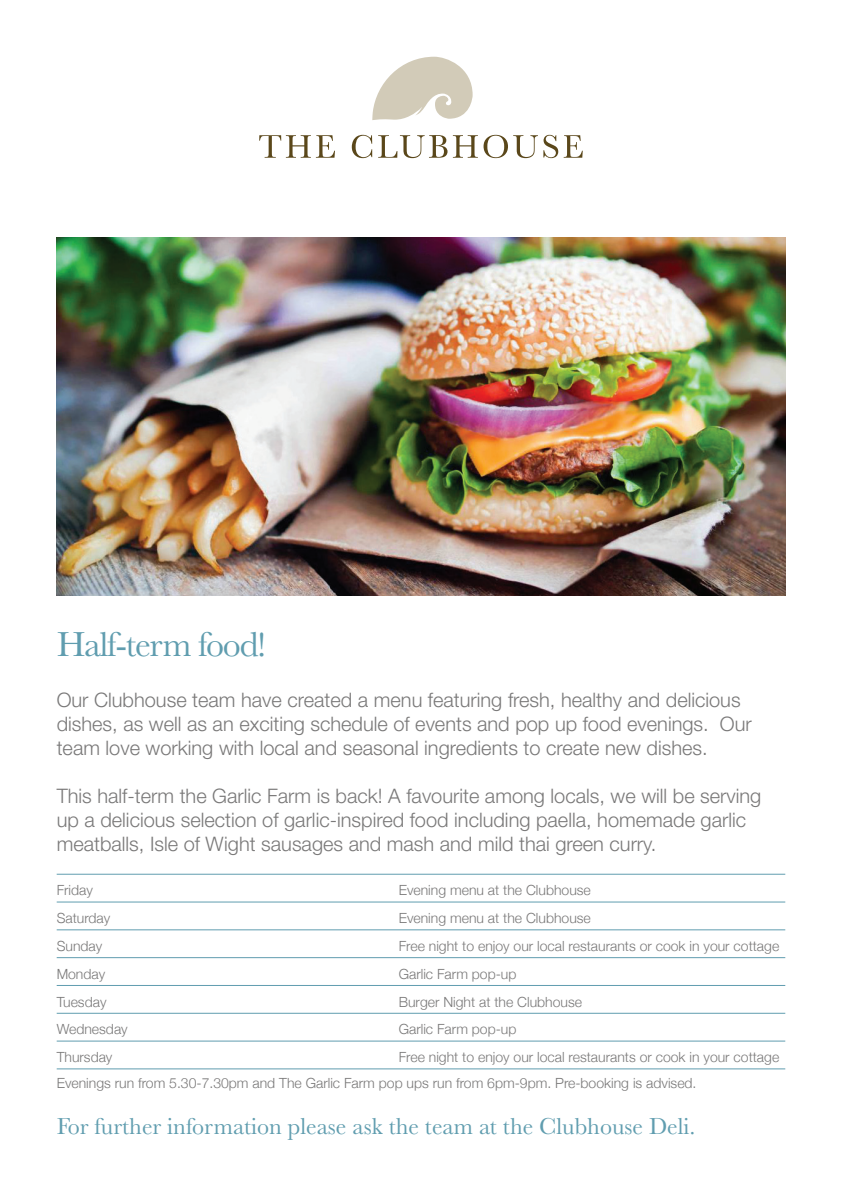
<style>
.page{position:relative;width:842px;height:1191px;background:#fff}
.page>*{position:absolute;margin:0;border:0;box-sizing:border-box;transform-origin:0 0}
.t1{font:36px "Baskerville";letter-spacing:-.035em;color:#609daf}
.t2{font:24px "Baskerville";color:#609daf}
.t3{font:300 20px/24px "Helvetica Neue LT Pro";color:#797878}
.t4{font:300 14px/25.5px "Helvetica Neue";color:#797878}
</style>
<div class="page">
<hr style="left:57px;top:874px;width:728px;height:1px;background:#609daf">
<hr style="left:57px;top:901px;width:728px;height:1px;background:#609daf">
<hr style="left:57px;top:929px;width:728px;height:1px;background:#609daf">
<hr style="left:57px;top:957px;width:728px;height:1px;background:#609daf">
<hr style="left:57px;top:985px;width:728px;height:1px;background:#609daf">
<hr style="left:57px;top:1013px;width:728px;height:1px;background:#609daf">
<hr style="left:57px;top:1040px;width:728px;height:1px;background:#609daf">
<hr style="left:57px;top:1068px;width:728px;height:1px;background:#609daf">
<img style="left:57px;top:237px;width:728px;height:358px">
<svg style="left:372px;top:57px;width:101px;height:63px"></svg>
<svg style="left:259px;top:135px;width:76px;height:23px"></svg>
<svg style="left:352px;top:135px;width:20px;height:23px"></svg>
<svg style="left:378px;top:135px;width:69px;height:23px"></svg>
<svg style="left:453px;top:135px;width:105px;height:23px"></svg>
<svg style="left:564px;top:135px;width:19px;height:23px"></svg>
<h1 class="t1" style="left:57px;top:621px;width:211px">Half-term food!</h1>
<p class="t3" style="left:57px;top:687px;width:696px">Our Clubhouse team have created a menu featuring fresh, healthy and delicious dishes, as well as an exciting schedule of events and pop up food evenings. Our team love working with local and seasonal ingredients to create new dishes.</p>
<p class="t3" style="left:57px;top:783px;width:706px">This half-term the Garlic Farm is back! A favourite among locals, we will be serving up a delicious selection of garlic-inspired food including paella, homemade garlic meatballs, Isle of Wight sausages and mash and mild thai green curry.</p>
<p class="t4" style="left:57px;top:876px;width:38px">Friday</p>
<p class="t4" style="left:399px;top:876px;width:194px">Evening menu at the Clubhouse</p>
<p class="t4" style="left:57px;top:904px;width:55px">Saturday</p>
<p class="t4" style="left:399px;top:904px;width:194px">Evening menu at the Clubhouse</p>
<p class="t4" style="left:57px;top:932px;width:47px">Sunday</p>
<p class="t4" style="left:399px;top:932px;width:382px">Free night to enjoy our local restaurants or cook in your cottage</p>
<p class="t4" style="left:57px;top:960px;width:50px">Monday</p>
<p class="t4" style="left:399px;top:960px;width:119px">Garlic Farm pop-up</p>
<p class="t4" style="left:57px;top:988px;width:51px">Tuesday</p>
<p class="t4" style="left:399px;top:988px;width:185px">Burger Night at the Clubhouse</p>
<p class="t4" style="left:57px;top:1015px;width:73px">Wednesday</p>
<p class="t4" style="left:399px;top:1015px;width:119px">Garlic Farm pop-up</p>
<p class="t4" style="left:57px;top:1043px;width:57px">Thursday</p>
<p class="t4" style="left:57px;top:1043px;width:724px;text-indent:342px">Free night to enjoy our local restaurants or cook in your cottage<br>Evenings run from 5.30-7.30pm and The Garlic Farm pop ups run from 6pm-9pm. Pre-booking is advised.</p>
<p class="t2" style="left:57px;top:1111px;width:640px">For further information please ask the team at the Clubhouse Deli.</p>
</div>
